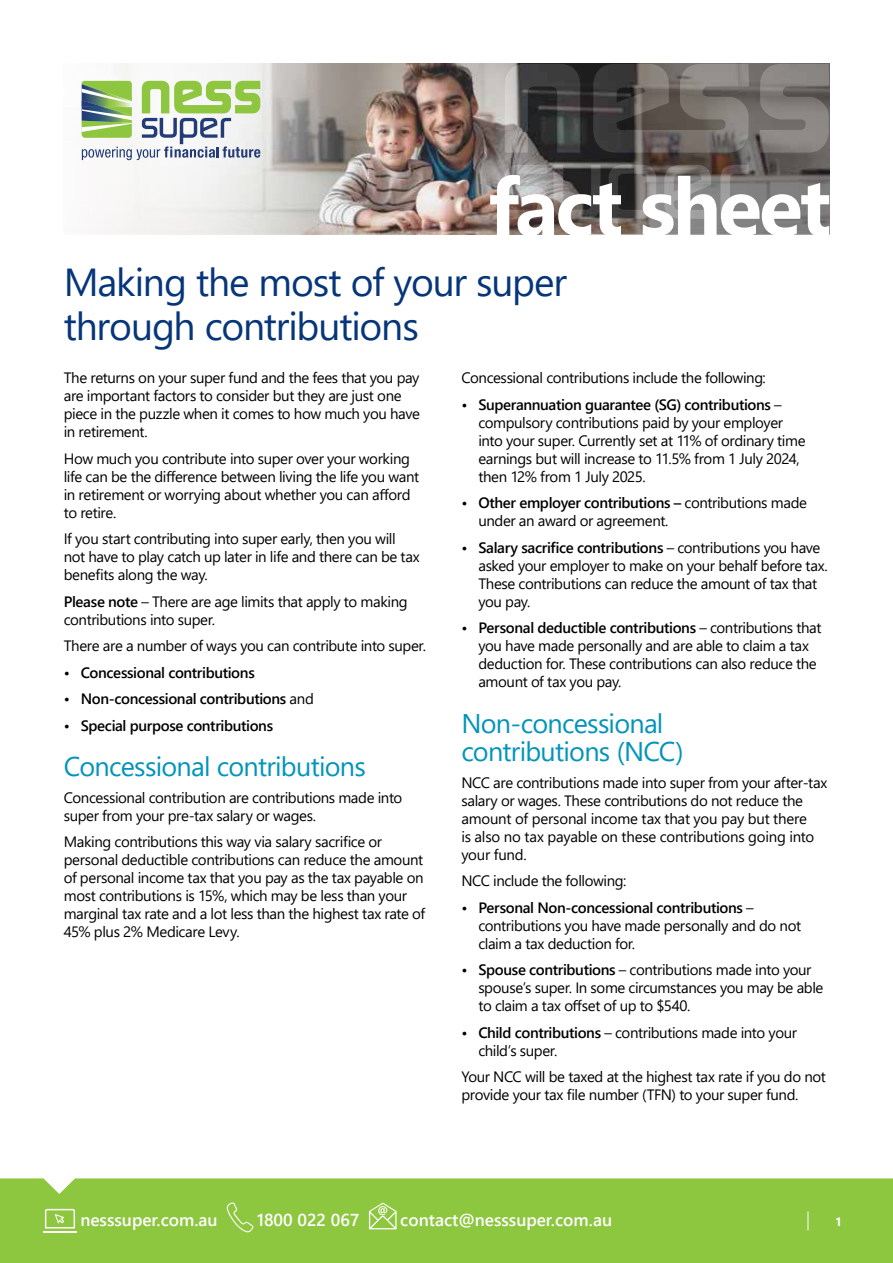
<style>
.page{position:relative;width:893px;height:1263px;background:#fff}
.page>*{position:absolute;margin:0;border:0;box-sizing:border-box;transform-origin:0 0}
.t1{font:39px/43.5px "Segoe UI";letter-spacing:-.03em;color:#06357a}
.t2{font:27px/28.5px "Segoe UI";letter-spacing:-.03em;color:#0394bb}
.t3{font:600 17.25px "Segoe UI";color:#fff}
.t4{font:15px/18px "Segoe UI";letter-spacing:-.025em;color:#000}
.t5{font:600 15px "Segoe UI";letter-spacing:-.025em;color:#000}
.t6{font:700 12px "Segoe UI";color:#fff}
.s1{font-weight:600}
.s2{font-weight:400}
</style>
<div class="page">
<div style="left:0;top:1178px;width:893px;height:85px;background:#8dc63f"></div>
<svg style="left:808px;top:1211px;width:1px;height:19px"></svg>
<hr style="left:43px;top:1231px;width:34px;height:1px;background:#fff">
<svg style="left:45px;top:1209px;width:30px;height:19px"></svg>
<svg style="left:227px;top:1202px;width:26px;height:30px"></svg>
<svg style="left:369px;top:1203px;width:28px;height:26px"></svg>
<img style="left:81px;top:64px;width:748px;height:171px">
<svg style="left:505px;top:64px;width:75px;height:89px;background:#545453"></svg>
<svg style="left:593px;top:64px;width:156px;height:89px;background:#645f5b"></svg>
<svg style="left:760px;top:64px;width:69px;height:89px;background:#807c79"></svg>
<svg style="left:490px;top:165px;width:339px;height:70px"></svg>
<svg style="left:82px;top:81px;width:178px;height:79px"></svg>
<h1 class="t1" style="left:64px;top:257px;width:505px">Making the most of your super through contributions</h1>
<p class="t4" style="left:64px;top:368px;width:358px">The returns on your super fund and the fees that you pay are important factors to consider but they are just one piece in the puzzle when it comes to how much you have in retirement.</p>
<p class="t4" style="left:64px;top:448px;width:357px">How much you contribute into super over your working life can be the difference between living the life you want in retirement or worrying about whether you can afford to retire.</p>
<p class="t4" style="left:64px;top:529px;width:357px">If you start contributing into super early, then you will not have to play catch up later in life and there can be tax benefits along the way.</p>
<p class="t4" style="left:64px;top:591px;width:345px"><span class="s1">Please note</span> – There are age limits that apply to making contributions into super.</p>
<p class="t4" style="left:64px;top:636px;width:364px">There are a number of ways you can contribute into super.</p>
<p class="t5" style="left:64px;top:658px;width:193px">• Concessional contributions</p>
<p class="t5" style="left:64px;top:685px;width:252px">• Non-concessional contributions <span class="s2">and</span></p>
<p class="t5" style="left:64px;top:711px;width:211px">• Special purpose contributions</p>
<h2 class="t2" style="left:64px;top:750px;width:304px">Concessional contributions</h2>
<p class="t4" style="left:64px;top:787px;width:340px">Concessional contribution are contributions made into super from your pre-tax salary or wages.</p>
<p class="t4" style="left:64px;top:832px;width:363px">Making contributions this way via salary sacrifice or personal deductible contributions can reduce the amount of personal income tax that you pay as the tax payable on most contributions is 15%, which may be less than your marginal tax rate and a lot less than the highest tax rate of 45% plus 2% Medicare Levy.</p>
<p class="t4" style="left:461px;top:368px;width:306px">Concessional contributions include the following:</p>
<p class="t4" style="left:478px;top:394px;width:329px;text-indent:-17px"><span class="s1">• Superannuation guarantee (SG) contributions</span> – compulsory contributions paid by your employer into your super. Currently set at 11% of ordinary time earnings but will increase to 11.5% from 1 July 2024, then 12% from 1 July 2025.</p>
<p class="t4" style="left:478px;top:493px;width:330px;text-indent:-17px"><span class="s1">• Other employer contributions –</span> contributions made under an award or agreement.</p>
<p class="t4" style="left:478px;top:537px;width:351px;text-indent:-17px"><span class="s1">• Salary sacrifice contributions</span> – contributions you have asked your employer to make on your behalf before tax.<br>These contributions can reduce the amount of tax that you pay.</p>
<p class="t4" style="left:478px;top:618px;width:345px;text-indent:-17px"><span class="s1">• Personal deductible contributions</span> – contributions that you have made personally and are able to claim a tax deduction for. These contributions can also reduce the amount of tax you pay.</p>
<h2 class="t2" style="left:461px;top:707px;width:224px">Non-concessional contributions (NCC)</h2>
<p class="t4" style="left:461px;top:772px;width:367px">NCC are contributions made into super from your after-tax salary or wages. These contributions do not reduce the amount of personal income tax that you pay but there<br>is also no tax payable on these contributions going into your fund.</p>
<p class="t4" style="left:461px;top:871px;width:167px">NCC include the following:</p>
<p class="t4" style="left:478px;top:897px;width:324px;text-indent:-17px"><span class="s1">• Personal Non-concessional contributions</span> – contributions you have made personally and do not claim a tax deduction for.</p>
<p class="t4" style="left:478px;top:960px;width:347px;text-indent:-17px"><span class="s1">• Spouse contributions</span> – contributions made into your spouse’s super. In some circumstances you may be able to claim a tax offset of up to $540.</p>
<p class="t4" style="left:478px;top:1022px;width:320px;text-indent:-17px"><span class="s1">• Child contributions</span> – contributions made into your child’s super.</p>
<p class="t4" style="left:461px;top:1067px;width:366px">Your NCC will be taxed at the highest tax rate if you do not provide your tax file number (TFN) to your super fund.</p>
<p class="t3" style="left:80px;top:1204px;width:139px">nesssuper.com.au</p>
<p class="t3" style="left:257px;top:1204px;width:104px">1800 022 067</p>
<p class="t3" style="left:400px;top:1204px;width:213px">contact@nesssuper.com.au</p>
<p class="t6" style="left:835px;top:1210px;width:8px">1</p>
</div>
